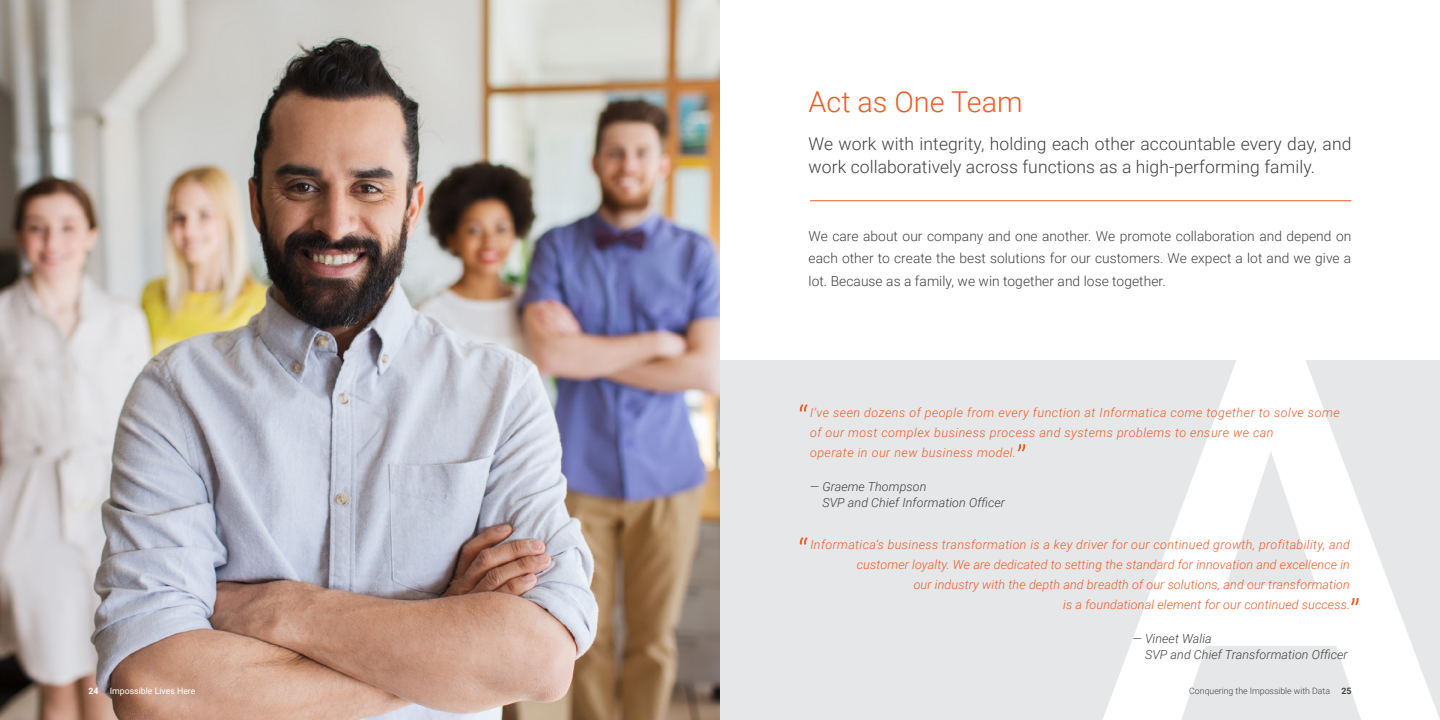
<style>
.page{position:relative;width:1440px;height:720px;background:#fff}
.page>*{position:absolute;margin:0;border:0;box-sizing:border-box;transform-origin:0 0}
.t1{font:300 28.75px "Roboto";color:#f15a22}
.t2{font:300 17.5px/23.8px "Roboto";letter-spacing:.005em;color:#414042}
.t3{font:300 13.75px/22.5px "Roboto";letter-spacing:.005em;color:#414042;text-align:justify}
.t4{font:italic 300 12.5px/20px "Roboto";letter-spacing:.01em;color:#f15a22;text-align:right}
.t5{font:italic 300 12.5px/20px "Roboto";letter-spacing:.03em;color:#f15a22}
.t6{font:italic 300 12.5px/16.2px "Roboto";letter-spacing:.005em;color:#414042}
.t7{font:300 8.75px "Roboto";color:#414042}
.t8{font:8.75px "Roboto";color:#fff}
.t9{font:700 8.75px "Roboto";color:#fff}
.t10{font:700 8.75px "Roboto";color:#414042}
</style>
<div class="page">
<div style="left:720px;top:360px;width:720px;height:360px;background:#e6e7e8"></div>
<img style="left:0;top:0;width:720px;height:720px">
<hr style="left:810px;top:200px;width:541px;height:1px;background:#f15a22">
<svg style="left:1103px;top:360px;width:337px;height:360px"></svg>
<svg style="left:1018px;top:444px;width:7px;height:8px"></svg>
<svg style="left:800px;top:404px;width:8px;height:7px"></svg>
<svg style="left:800px;top:537px;width:8px;height:7px"></svg>
<svg style="left:1351px;top:598px;width:8px;height:7px"></svg>
<h1 class="t1" style="left:809px;top:81px;width:215px">Act as One Team</h1>
<h2 class="t2" style="left:809px;top:131px;width:544px">We work with integrity, holding each other accountable every day, and work collaboratively across functions as a high-performing family.</h2>
<p class="t3" style="left:809px;top:224px;width:544px">We care about our company and one another. We promote collaboration and depend on each other to create the best solutions for our customers. We expect a lot and we give a lot. Because as a family, we win together and lose together.</p>
<p class="t5" style="left:810px;top:402px;width:531px">I’ve seen dozens of people from every function at Informatica come together to solve some of our most complex business process and systems problems to ensure we can<br>operate in our new business model.</p>
<p class="t6" style="left:822px;top:478px;width:184px;text-indent:-13px">— Graeme Thompson<br>SVP and Chief Information Officer</p>
<p class="t4" style="left:810px;top:534px;width:541px">Informatica’s business transformation is a key driver for our continued growth, profitability, and customer loyalty. We are dedicated to setting the standard for innovation and excellence in<br>our industry with the depth and breadth of our solutions, and our transformation<br>is a foundational element for our continued success.</p>
<p class="t6" style="left:1145px;top:629px;width:204px;text-indent:-13px">— Vineet Walia<br>SVP and Chief Transformation Officer</p>
<p class="t9" style="left:89px;top:685px;width:12px">24</p>
<p class="t8" style="left:110px;top:685px;width:87px">Impossible Lives Here</p>
<p class="t7" style="left:1189px;top:685px;width:142px">Conquering the Impossible with Data</p>
<p class="t10" style="left:1341px;top:685px;width:12px">25</p>
</div>
